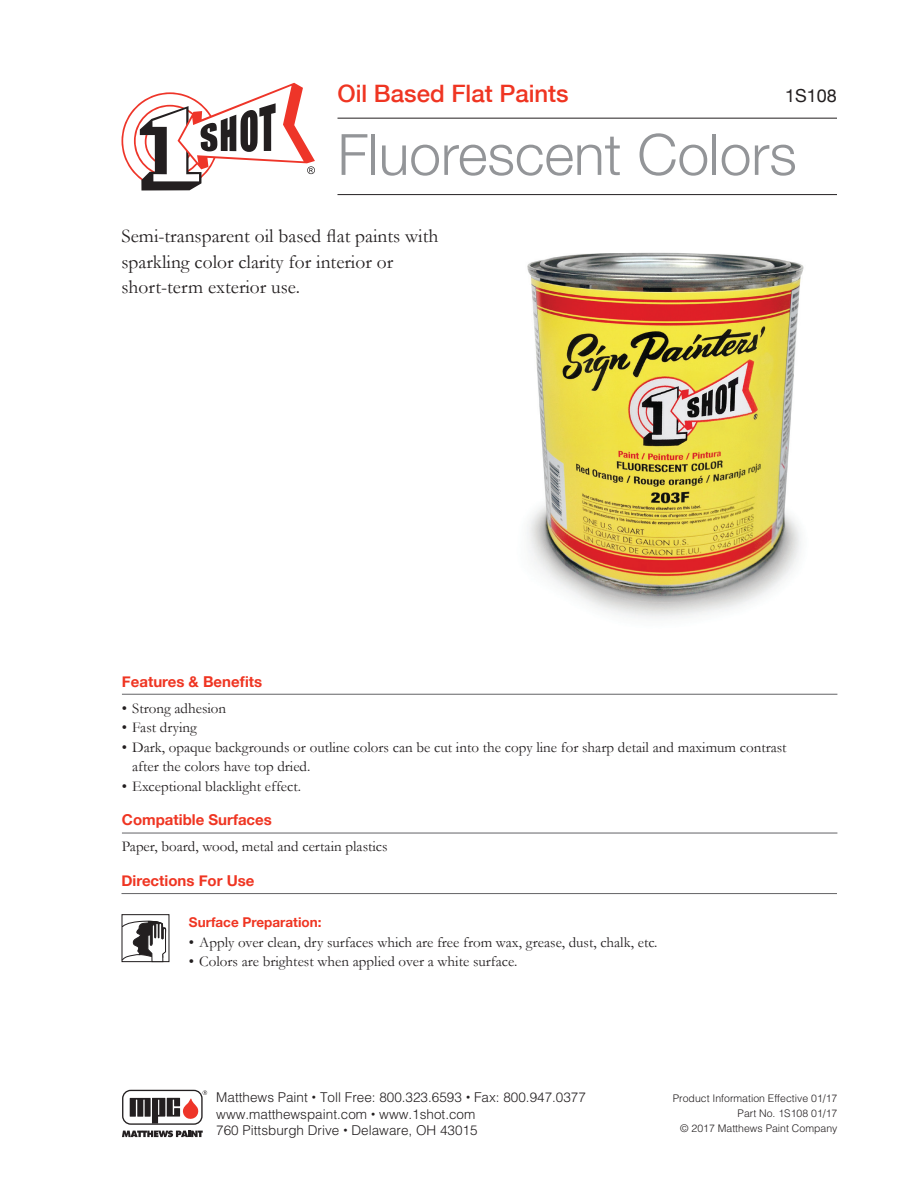
<style>
.page{position:relative;width:918px;height:1188px;background:#fff}
.page>*{position:absolute;margin:0;border:0;box-sizing:border-box;transform-origin:0 0}
.t1{font:300 57px "Helvetica Neue";color:#939598}
.t2{font:500 24px "Helvetica Neue";color:#ef3522}
.t3{font:19.5px/25.5px "Garamond";color:#231f20}
.t4{font:18px "Helvetica Neue";color:#231f20}
.t5{font:15px/19.5px "Garamond";color:#231f20}
.t6{font:700 15px "Helvetica Neue";color:#ef3522}
.Effective_Date{font:300 13.5px/16.5px "Helvetica";color:#231f20}
.t7{font:700 13.5px "Helvetica Neue";color:#ef3522}
.Effective_Date-2{font:300 10.5px/15px "Helvetica";color:#231f20;text-align:right}
.s1{font-weight:400}
</style>
<div class="page">
<hr style="left:338px;top:194px;width:499px;height:1px;background:#231f20">
<hr style="left:338px;top:118px;width:499px;height:1px;background:#231f20">
<hr style="left:121px;top:893px;width:716px;height:1px;background:#636366">
<svg style="left:121px;top:914px;width:48px;height:48px"></svg>
<hr style="left:122px;top:694px;width:715px;height:1px;background:#636366">
<hr style="left:122px;top:833px;width:715px;height:1px;background:#636366">
<img style="left:527px;top:252px;width:277px;height:367px">
<svg style="left:122px;top:83px;width:193px;height:107px"></svg>
<svg style="left:123px;top:1090px;width:79px;height:34px"></svg>
<div style="left:122px;top:1090px;width:81px;height:35px;border:1px solid #231f20;border-radius:8px"></div>
<svg style="left:122px;top:1130px;width:81px;height:7px"></svg>
<svg style="left:130px;top:1090px;width:77px;height:34px"></svg>
<p class="t2" style="left:338px;top:74px;width:233px">Oil Based Flat Paints</p>
<p class="t1" style="left:338px;top:109px;width:461px">Fluorescent Colors</p>
<p class="t4" style="left:785px;top:83px;width:53px">1S108</p>
<p class="t3" style="left:122px;top:223px;width:318px">Semi-transparent oil based flat paints with sparkling color clarity for interior or short-term exterior use.</p>
<p class="t6" style="left:122px;top:670px;width:142px">Features &amp; Benefits</p>
<p class="t5" style="left:122px;top:698px;width:106px">• Strong adhesion</p>
<p class="t5" style="left:122px;top:717px;width:77px">• Fast drying</p>
<p class="t5" style="left:132px;top:737px;width:656px;text-indent:-10px">• Dark, opaque backgrounds or outline colors can be cut into the copy line for sharp detail and maximum contrast after the colors have top dried.</p>
<p class="t5" style="left:122px;top:776px;width:181px">• Exceptional blacklight effect.</p>
<p class="t6" style="left:122px;top:808px;width:151px">Compatible Surfaces</p>
<p class="t5" style="left:122px;top:837px;width:267px">Paper, board, wood, metal and certain plastics</p>
<p class="t6" style="left:121px;top:869px;width:135px">Directions For Use</p>
<p class="t7" style="left:189px;top:912px;width:134px">Surface Preparation:</p>
<p class="t5" style="left:189px;top:932px;width:470px">• Apply over clean, dry surfaces which are free from wax, grease, dust, chalk, etc.</p>
<p class="t5" style="left:189px;top:952px;width:330px">• Colors are brightest when applied over a white surface.</p>
<p class="Effective_Date" style="left:216px;top:1089px;width:371px">Matthews Paint <span class="s1">•</span> Toll Free: 800.323.6593 <span class="s1">•</span> Fax: 800.947.0377 www.matthewspaint.com <span class="s1">•</span> www.1shot.com<br>760 Pittsburgh Drive <span class="s1">•</span> Delaware, OH 43015</p>
<p class="Effective_Date-2" style="left:673px;top:1091px;width:166px">Product Information Effective 01/17<br>Part No. 1S108 01/17<br>© 2017 Matthews Paint Company</p>
</div>
